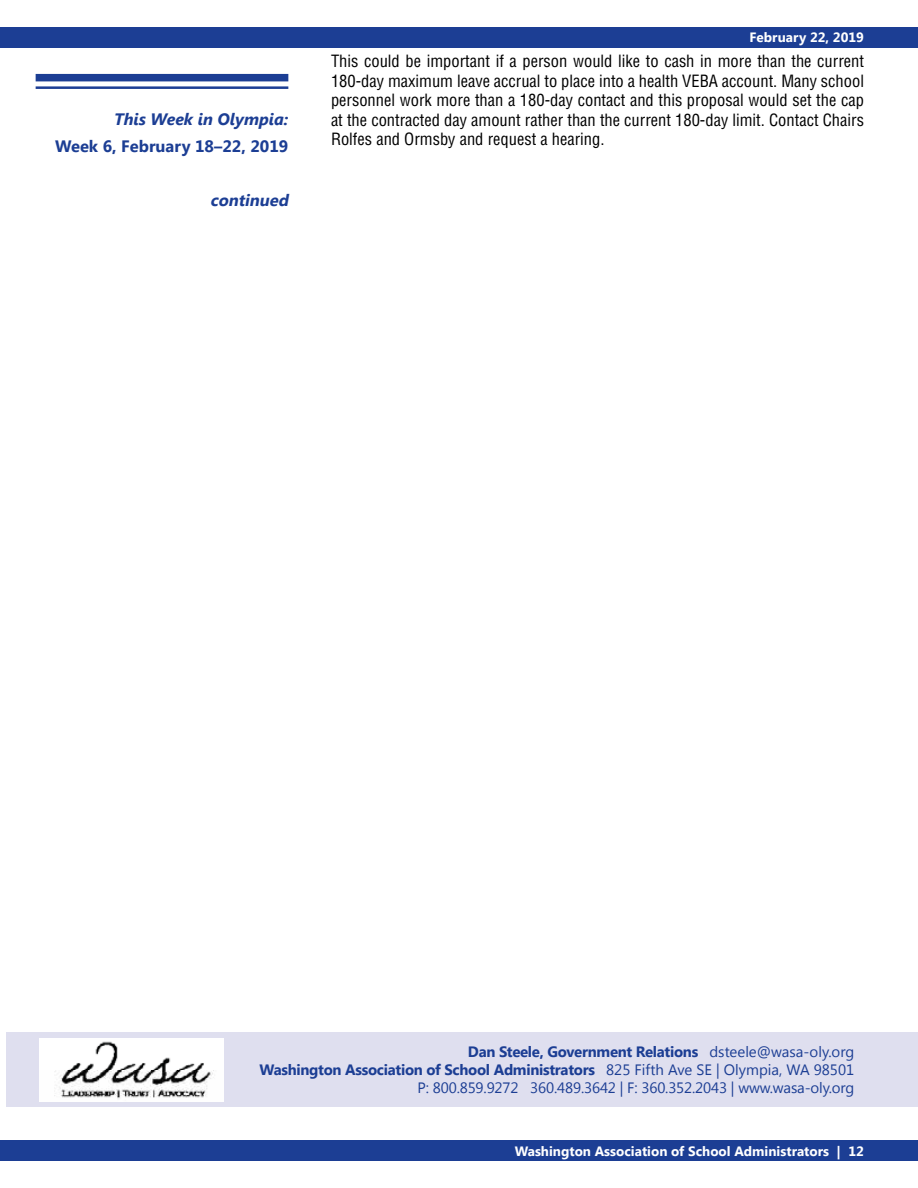
<style>
.page{position:relative;width:918px;height:1188px;background:#fff}
.page>*{position:absolute;margin:0;border:0;box-sizing:border-box;transform-origin:0 0}
.t1{font:condensed 16.5px/19.5px "Helvetica";color:#000;text-align:justify}
.t2{font:700 16.5px "Segoe UI";color:#1c3e94}
.t3{font:italic 700 16.5px "Segoe UI";color:#1c3e94}
.t4{font:italic 700 16.5px "Segoe UI";color:#1c3e94}
.t5{font:15px/18px "Segoe UI";letter-spacing:-.01em;color:#1c3e94;text-align:right}
.t6{font:700 13.5px "Segoe UI";color:#fff}
.s1{font-weight:700}
</style>
<div class="page">
<div style="left:0;top:1141px;width:918px;height:20px;background:#1c3e94"></div>
<div style="left:0;top:27px;width:918px;height:20px;background:#1c3e94"></div>
<div style="left:36px;top:74px;width:252px;height:7px;background:#1c3e94"></div>
<hr style="left:36px;top:86px;width:252px;height:3px;background:#1c3e94">
<div style="left:6px;top:1033px;width:912px;height:74px;background:#dfdfef"></div>
<img style="left:39px;top:1038px;width:185px;height:64px">
<p class="t3" style="left:114px;top:107px;width:176px">This Week in Olympia:</p>
<p class="t2" style="left:55px;top:134px;width:235px">Week 6, February 18–22, 2019</p>
<p class="t4" style="left:210px;top:188px;width:84px">continued</p>
<p class="t6" style="left:750px;top:28px;width:116px">February 22, 2019</p>
<p class="t1" style="left:331px;top:51px;width:535px">This could be important if a person would like to cash in more than the current 180-day maximum leave accrual to place into a health VEBA account. Many school personnel work more than a 180-day contact and this proposal would set the cap at the contracted day amount rather than the current 180-day limit. Contact Chairs Rolfes and Ormsby and request a hearing.</p>
<p class="t5" style="left:260px;top:1042px;width:596px"><span class="s1">Dan Steele, Government Relations</span> dsteele@wasa-oly.org<br><span class="s1">Washington Association of School Administrators</span> 825 Fifth Ave SE | Olympia, WA 98501<br>P: 800.859.9272 360.489.3642 | F: 360.352.2043 | www.wasa-oly.org</p>
<p class="t6" style="left:515px;top:1141px;width:351px">Washington Association of School Administrators | 12</p>
</div>
